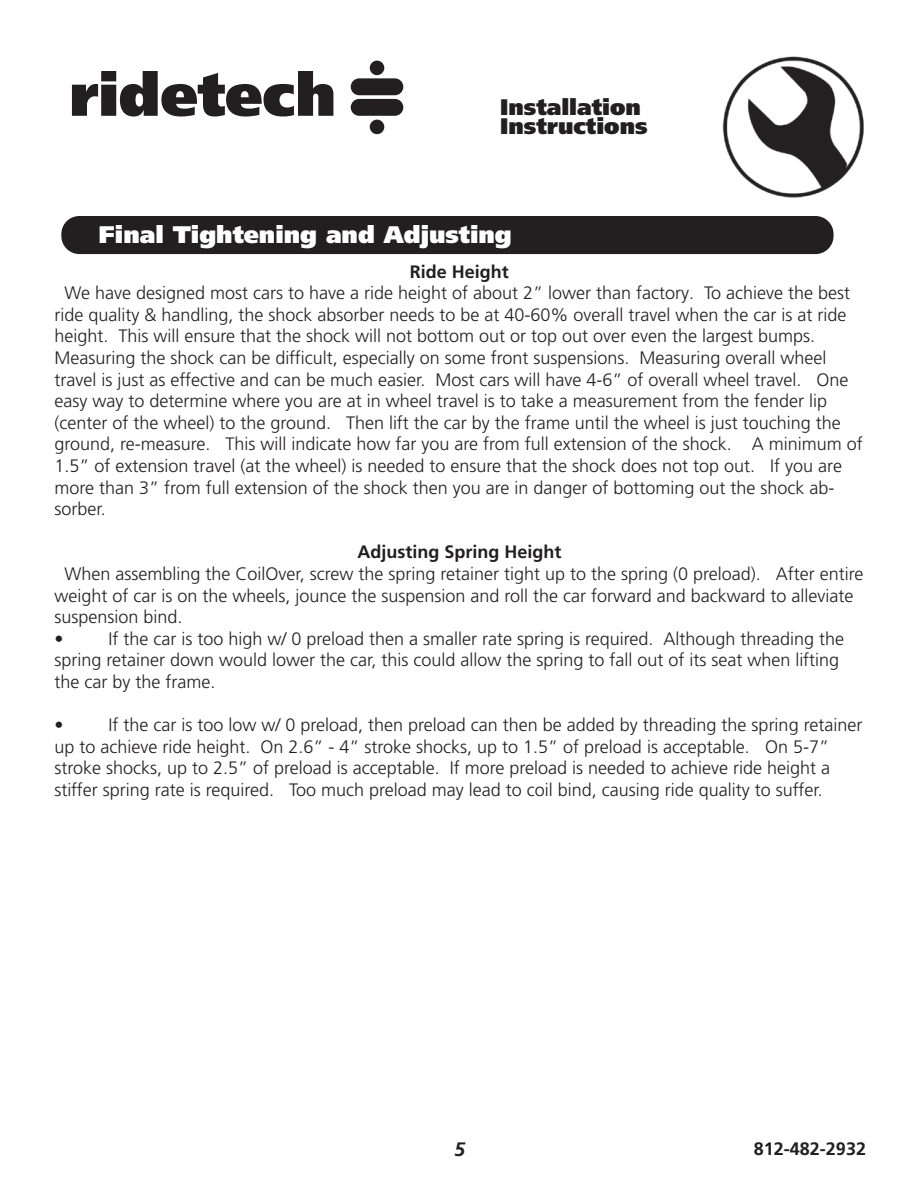
<style>
.page{position:relative;width:918px;height:1188px;background:#fff}
.page>*{position:absolute;margin:0;border:0;box-sizing:border-box;transform-origin:0 0}
.t1{font:900 24px "Frutiger LT Pro";color:#fff}
.t2{font:900 22.5px/19.5px "Frutiger LT Pro";color:#231f20}
.t3{font:italic 700 19.5px "Frutiger LT Pro";color:#231f20}
.t4{font:300 18px/21.6px "Frutiger LT Pro";color:#231f20}
.t5{font:700 18px "Frutiger LT Pro";color:#231f20}
</style>
<div class="page">
<img style="left:722px;top:56px;width:142px;height:142px">
<svg style="left:72px;top:71px;width:261px;height:46px"></svg>
<div style="left:351px;top:78px;width:52px;height:17px;background:#231f20;border-radius:8px"></div>
<div style="left:351px;top:99px;width:52px;height:17px;background:#231f20;border-radius:8px"></div>
<div style="left:370px;top:61px;width:14px;height:14px;background:#231f20;border-radius:50%"></div>
<div style="left:370px;top:120px;width:14px;height:14px;background:#231f20;border-radius:50%"></div>
<div style="left:61px;top:216px;width:773px;height:38px;background:#231f20;border-radius:18px"></div>
<p class="t2" style="left:500px;top:98px;width:149px">Installation<br>Instructions</p>
<h1 class="t1" style="left:99px;top:224px;width:414px">Final Tightening and Adjusting</h1>
<p class="t5" style="left:410px;top:264px;width:101px">Ride Height</p>
<p class="t4" style="left:54px;top:283px;width:810px;text-indent:10px">We have designed most cars to have a ride height of about 2” lower than factory. To achieve the best ride quality &amp; handling, the shock absorber needs to be at 40-60% overall travel when the car is at ride height. This will ensure that the shock will not bottom out or top out over even the largest bumps.<br>Measuring the shock can be difficult, especially on some front suspensions. Measuring overall wheel travel is just as effective and can be much easier. Most cars will have 4-6” of overall wheel travel. One easy way to determine where you are at in wheel travel is to take a measurement from the fender lip (center of the wheel) to the ground. Then lift the car by the frame until the wheel is just touching the ground, re-measure. This will indicate how far you are from full extension of the shock. A minimum of 1.5” of extension travel (at the wheel) is needed to ensure that the shock does not top out. If you are more than 3” from full extension of the shock then you are in danger of bottoming out the shock ab&shy;sorber.</p>
<p class="t5" style="left:357px;top:544px;width:206px">Adjusting Spring Height</p>
<p class="t4" style="left:54px;top:564px;width:811px;text-indent:10px">When assembling the CoilOver, screw the spring retainer tight up to the spring (0 preload). After entire weight of car is on the wheels, jounce the suspension and roll the car forward and backward to alleviate suspension bind.<br>•</p>
<p class="t4" style="left:54px;top:629px;width:791px;text-indent:54px">If the car is too high w/ 0 preload then a smaller rate spring is required. Although threading the spring retainer down would lower the car, this could allow the spring to fall out of its seat when lifting the car by the frame.</p>
<p class="t4" style="left:54px;top:715px;width:10px">•</p>
<p class="t4" style="left:54px;top:715px;width:809px;text-indent:54px">If the car is too low w/ 0 preload, then preload can then be added by threading the spring retainer up to achieve ride height. On 2.6” - 4” stroke shocks, up to 1.5” of preload is acceptable. On 5-7” stroke shocks, up to 2.5” of preload is acceptable. If more preload is needed to achieve ride height a stiffer spring rate is required. Too much preload may lead to coil bind, causing ride quality to suffer.</p>
<p class="t3" style="left:454px;top:1138px;width:12px">5</p>
<p class="t5" style="left:754px;top:1141px;width:114px">812-482-2932</p>
</div>
